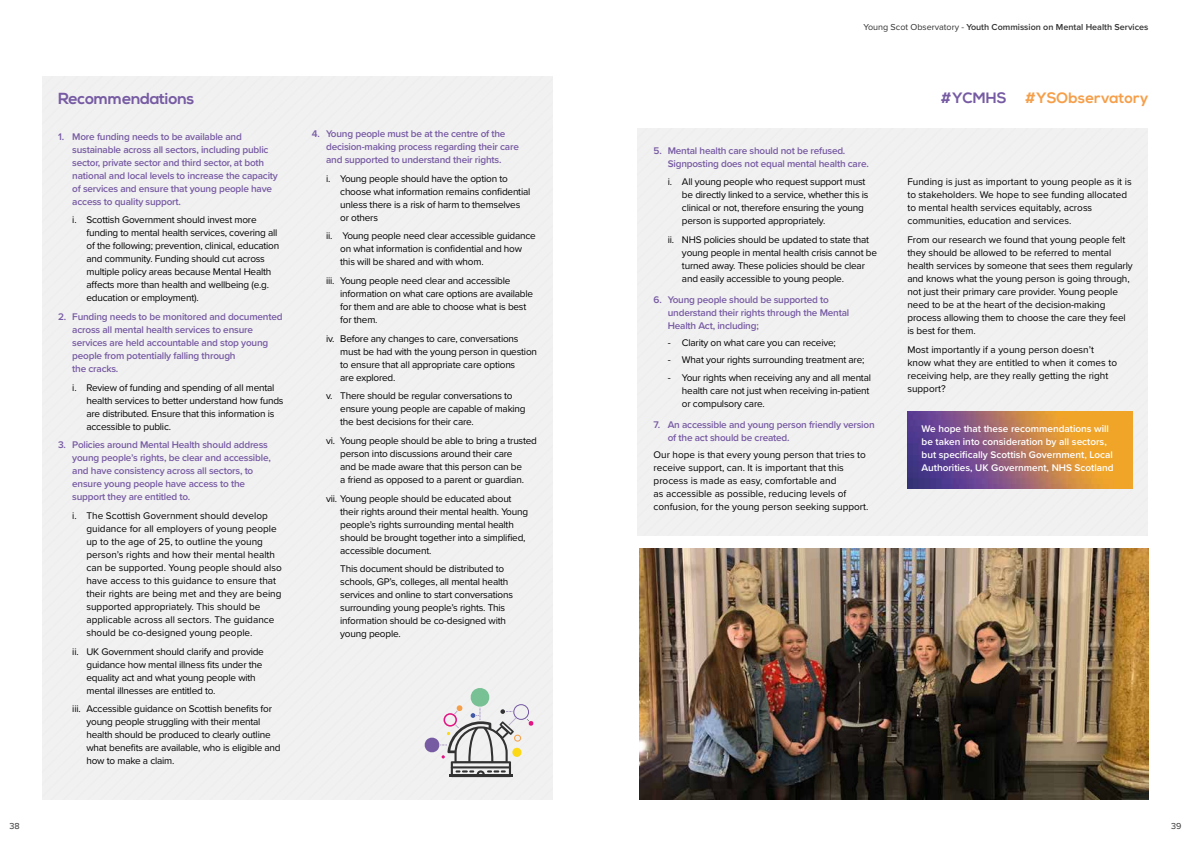
<style>
.page{position:relative;width:1191px;height:842px;background:#fff}
.page>*{position:absolute;margin:0;border:0;box-sizing:border-box;transform-origin:0 0}
.t1{font:700 16px "Nexa";letter-spacing:-.02em;color:#765ba3}
.t2{font:700 15px "Nexa";color:#f59f4a}
.t3{font:700 15px "Nexa";color:#765ba3}
.t4{font:10px/13px "Proxima Nova";letter-spacing:-.02em;color:#000}
.t5{font:600 10px/13px "Proxima Nova";letter-spacing:-.02em;color:#775ba3}
.t6{font:10px/13px "Proxima Nova";color:#000}
.t7{font:600 10px/13px "Proxima Nova";color:#fff}
.t8{font:600 9px "Proxima Nova";color:#333232}
.t9{font:9px "Proxima Nova";color:#333}
.s1{font-weight:400}
</style>
<div class="page">
<div style="left:637px;top:129px;width:510px;height:407px;background:#f2f1f1"></div>
<img style="left:639px;top:548px;width:509px;height:251px">
<img style="left:907px;top:412px;width:225px;height:77px">
<svg style="left:424px;top:687px;width:109px;height:90px"></svg>
<p class="t8" style="left:863px;top:20px;width:286px"><span class="s1">Young Scot Observatory -</span> Youth Commission on Mental Health Services</p>
<h1 class="t1" style="left:58px;top:89px;width:138px">Recommendations</h1>
<h2 class="t3" style="left:941px;top:89px;width:67px">#YCMHS</h2>
<h2 class="t2" style="left:1025px;top:89px;width:124px">#YSObservatory</h2>
<p class="t5" style="left:72px;top:129px;width:207px;text-indent:-14px">1. More funding needs to be available and sustainable across all sectors, including public sector, private sector and third sector, at both national and local levels to increase the capacity of services and ensure that young people have access to quality support.</p>
<p class="t4" style="left:86px;top:213px;width:194px;text-indent:-14px">i. Scottish Government should invest more funding to mental health services, covering all of the following; prevention, clinical, education and community. Funding should cut across multiple policy areas because Mental Health affects more than health and wellbeing (e.g. education or employment).</p>
<p class="t5" style="left:72px;top:310px;width:212px;text-indent:-14px">2. Funding needs to be monitored and documented across all mental health services to ensure services are held accountable and stop young people from potentially falling through<br>the cracks.</p>
<p class="t4" style="left:86px;top:380px;width:199px;text-indent:-14px">i. Review of funding and spending of all mental health services to better understand how funds are distributed. Ensure that this information is accessible to public.</p>
<p class="t5" style="left:72px;top:438px;width:200px;text-indent:-14px">3. Policies around Mental Health should address young people’s rights, be clear and accessible, and have consistency across all sectors, to ensure young people have access to the support they are entitled to.</p>
<p class="t6" style="left:86px;top:509px;width:197px;text-indent:-14px">i. The Scottish Government should develop guidance for all employers of young people up to the age of 25, to outline the young person’s rights and how their mental health can be supported. Young people should also have access to this guidance to ensure that their rights are being met and they are being supported appropriately. This should be applicable across all sectors. The guidance should be co-designed young people.</p>
<p class="t4" style="left:86px;top:644px;width:179px;text-indent:-14px">ii. UK Government should clarify and provide guidance how mental illness fits under the equality act and what young people with mental illnesses are entitled to.</p>
<p class="t4" style="left:86px;top:702px;width:196px;text-indent:-14px">iii. Accessible guidance on Scottish benefits for young people struggling with their mental health should be produced to clearly outline what benefits are available, who is eligible and how to make a claim.</p>
<p class="t5" style="left:326px;top:127px;width:194px;text-indent:-14px">4. Young people must be at the centre of the decision-making process regarding their care and supported to understand their rights.</p>
<p class="t4" style="left:340px;top:171px;width:192px;text-indent:-14px">i. Young people should have the option to choose what information remains confidential unless there is a risk of harm to themselves or others</p>
<p class="t4" style="left:340px;top:229px;width:197px;text-indent:-14px">ii. Young people need clear accessible guidance on what information is confidential and how this will be shared and with whom.</p>
<p class="t4" style="left:340px;top:274px;width:194px;text-indent:-14px">iii. Young people need clear and accessible information on what care options are available for them and are able to choose what is best for them.</p>
<p class="t4" style="left:340px;top:331px;width:198px;text-indent:-14px">iv. Before any changes to care, conversations must be had with the young person in question to ensure that all appropriate care options<br>are explored.</p>
<p class="t4" style="left:340px;top:389px;width:187px;text-indent:-14px">v. There should be regular conversations to ensure young people are capable of making the best decisions for their care.</p>
<p class="t4" style="left:340px;top:434px;width:198px;text-indent:-14px">vi. Young people should be able to bring a trusted person into discussions around their care<br>and be made aware that this person can be<br>a friend as opposed to a parent or guardian.</p>
<p class="t4" style="left:340px;top:491px;width:189px;text-indent:-14px">vii. Young people should be educated about their rights around their mental health. Young people’s rights surrounding mental health should be brought together into a simplified, accessible document.</p>
<p class="t4" style="left:340px;top:562px;width:174px">This document should be distributed to schools, GP’s, colleges, all mental health services and online to start conversations surrounding young people’s rights. This information should be co-designed with young people.</p>
<p class="t5" style="left:668px;top:144px;width:202px;text-indent:-14px">5. Mental health care should not be refused.<br>Signposting does not equal mental health care.</p>
<p class="t4" style="left:682px;top:175px;width:188px;text-indent:-14px">i. All young people who request support must be directly linked to a service, whether this is clinical or not, therefore ensuring the young person is supported appropriately.</p>
<p class="t4" style="left:682px;top:233px;width:197px;text-indent:-14px">ii. NHS policies should be updated to state that young people in mental health crisis cannot be turned away. These policies should be clear and easily accessible to young people.</p>
<p class="t5" style="left:668px;top:293px;width:183px;text-indent:-14px">6. Young people should be supported to understand their rights through the Mental<br>Health Act, including;</p>
<p class="t4" style="left:668px;top:336px;width:170px">- Clarity on what care you can receive;</p>
<p class="t4" style="left:668px;top:353px;width:198px">- What your rights surrounding treatment are;</p>
<p class="t4" style="left:682px;top:370px;width:190px;text-indent:-14px">- Your rights when receiving any and all mental health care not just when receiving in-patient or compulsory care.</p>
<p class="t5" style="left:668px;top:418px;width:208px;text-indent:-14px">7. An accessible and young person friendly version of the act should be created.</p>
<p class="t6" style="left:653px;top:448px;width:216px">Our hope is that every young person that tries to receive support, can. It is important that this process is made as easy, comfortable and<br>as accessible as possible, reducing levels of confusion, for the young person seeking support.</p>
<p class="t6" style="left:907px;top:175px;width:226px">Funding is just as important to young people as it is to stakeholders. We hope to see funding allocated to mental health services equitably, across communities, education and services.</p>
<p class="t4" style="left:907px;top:233px;width:227px">From our research we found that young people felt they should be allowed to be referred to mental health services by someone that sees them regularly and knows what the young person is going through, not just their primary care provider. Young people need to be at the heart of the decision-making process allowing them to choose the care they feel is best for them.</p>
<p class="t6" style="left:907px;top:342px;width:211px">Most importantly if a young person doesn’t know what they are entitled to when it comes to receiving help, are they really getting the right support?</p>
<p class="t7" style="left:921px;top:422px;width:194px">We hope that these recommendations will be taken into consideration by all sectors, but specifically Scottish Government, Local Authorities, UK Government, NHS Scotland</p>
<p class="t9" style="left:10px;top:819px;width:12px">38</p>
<p class="t9" style="left:1171px;top:819px;width:12px">39</p>
</div>
